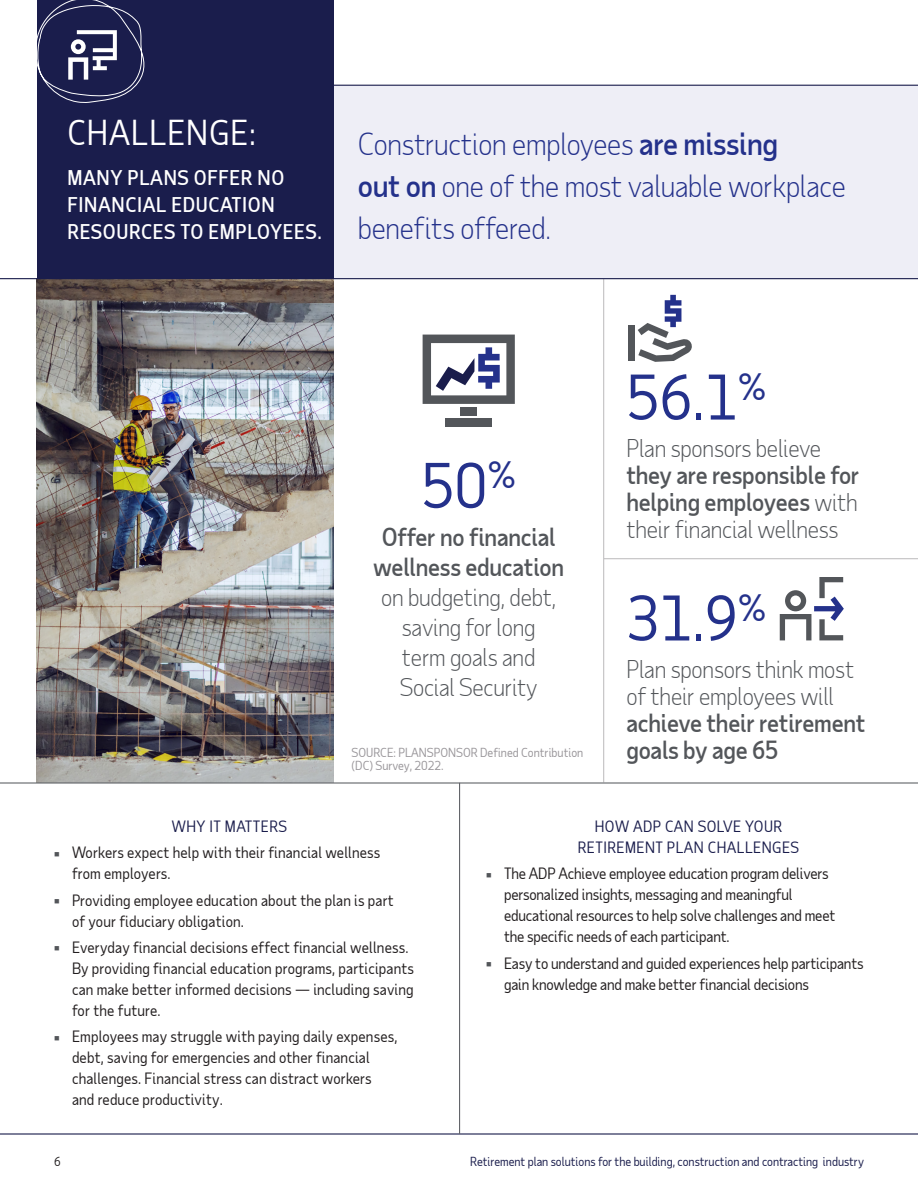
<style>
.page{position:relative;width:918px;height:1188px;background:#fff}
.page>*{position:absolute;margin:0;border:0;box-sizing:border-box;transform-origin:0 0}
._2019_-_Body_Copy{font:60px "Taub Sans";color:#24318b}
._2019_-_Body_Copy-2{font:33px "Taub Sans";letter-spacing:.03em;color:#fff}
._2019_-_Body_Copy-3{font:300 30px/42px "Taub Sans";letter-spacing:-.01em;color:#24318b}
._2019_-_Body_Copy-4{font:300 24px/27px "Taub Sans";letter-spacing:-.01em;color:#53565a}
._2019_-_Body_Copy-5{font:500 19.5px/27px "Taub Sans";letter-spacing:.03em;color:#fff}
.t1{font:15px/21px "Taub Sans";letter-spacing:.01em;color:#231f20}
.t2{font:15px/21px "Taub Sans";letter-spacing:-.01em;color:#231f20}
._2019_-_CTA_-_Copy{font:15px/21px "Taub Sans";letter-spacing:.03em;color:#1a1d4c;text-align:center}
.t3{font:12px "Taub Sans";color:#1a1d4c}
._2019_-_Source___Footer{font:12px/13.5px "Taub Sans";color:#99969a}
.t4{font:12px "Taub Sans";color:#231f20}
.s1{font-weight:500}
</style>
<div class="page">
<hr style="left:0;top:1133px;width:918px;height:2px;background:#1a1d4c">
<hr style="left:603px;top:279px;width:1px;height:503px;background:#bbb9bb">
<hr style="left:459px;top:783px;width:1px;height:351px;background:#63656a">
<img style="left:37px;top:279px;width:297px;height:503px">
<div style="left:333px;top:85px;width:585px;height:194px;background:#eeeef6"></div>
<hr style="left:0;top:278px;width:918px;height:1px;background:#1a1d4c">
<hr style="left:241px;top:85px;width:677px;height:1px;background:#1a1d4c">
<div style="left:37px;top:0;width:297px;height:279px;background:#1a1d4c"></div>
<hr style="left:0;top:782px;width:918px;height:2px;background:#63656a">
<hr style="left:604px;top:558px;width:314px;height:1px;background:#bbb9bb">
<div style="left:628px;top:325px;width:6px;height:36px;background:#53565a"></div>
<svg style="left:638px;top:295px;width:54px;height:67px"></svg>
<div style="left:461px;top:407px;width:16px;height:8px;background:#53565a"></div>
<div style="left:446px;top:418px;width:46px;height:9px;background:#53565a"></div>
<svg style="left:423px;top:335px;width:92px;height:69px"></svg>
<svg style="left:37px;top:0;width:108px;height:103px"></svg>
<svg style="left:780px;top:577px;width:64px;height:63px"></svg>
<p class="_2019_-_Body_Copy-2" style="left:68px;top:111px;width:190px">CHALLENGE:</p>
<p class="_2019_-_Body_Copy-5" style="left:68px;top:164px;width:256px">MANY PLANS OFFER NO<br>FINANCIAL EDUCATION<br>RESOURCES TO EMPLOYEES.</p>
<p class="_2019_-_Body_Copy-3" style="left:358px;top:122px;width:490px">Construction employees <span class="s1">are missing<br>out on</span> one of the most valuable workplace benefits offered.</p>
<p class="_2019_-_Body_Copy" style="left:421px;top:447px;width:96px">50<sup>%</sup></p>
<p class="_2019_-_Body_Copy-4" style="left:373px;top:521px;width:192px;line-height:30px;text-align:center"><span class="s1">Offer no financial wellness education </span>on budgeting, debt, saving for long<br>term goals and<br>Social Security</p>
<p class="_2019_-_Source___Footer" style="left:352px;top:745px;width:233px">SOURCE: PLANSPONSOR Defined Contribution (DC) Survey, 2022.</p>
<p class="_2019_-_Body_Copy" style="left:626px;top:359px;width:142px">56.1<sup>%</sup></p>
<p class="_2019_-_Body_Copy-4" style="left:626px;top:435px;width:235px">Plan sponsors believe <span class="s1">they are responsible for helping employees</span> with their financial wellness</p>
<p class="_2019_-_Body_Copy" style="left:626px;top:580px;width:142px">31.9<sup>%</sup></p>
<p class="_2019_-_Body_Copy-4" style="left:626px;top:655px;width:241px">Plan sponsors think most of their employees will <span class="s1">achieve their retirement goals by age 65</span></p>
<p class="_2019_-_CTA_-_Copy" style="left:172px;top:815px;width:117px">WHY IT MATTERS</p>
<p class="t1" style="left:72px;top:842px;width:310px">Workers expect help with their financial wellness from employers.</p>
<p class="t1" style="left:72px;top:889px;width:323px">Providing employee education about the plan is part of your fiduciary obligation.</p>
<p class="t1" style="left:72px;top:937px;width:344px">Everyday financial decisions effect financial wellness.<br>By providing financial education programs, participants can make better informed decisions — including saving for the future.</p>
<p class="t1" style="left:72px;top:1026px;width:327px">Employees may struggle with paying daily expenses, debt, saving for emergencies and other financial challenges. Financial stress can distract workers and reduce productivity.</p>
<p class="_2019_-_CTA_-_Copy" style="left:578px;top:815px;width:223px">HOW ADP CAN SOLVE YOUR<br>RETIREMENT PLAN CHALLENGES</p>
<p class="t2" style="left:504px;top:863px;width:333px">The ADP Achieve employee education program delivers personalized insights, messaging and meaningful educational resources to help solve challenges and meet the specific needs of each participant.</p>
<p class="t2" style="left:504px;top:952px;width:361px">Easy to understand and guided experiences help participants gain knowledge and make better financial decisions</p>
<p class="t4" style="left:54px;top:1154px;width:8px">6</p>
<p class="t3" style="left:470px;top:1154px;width:395px">Retirement plan solutions for the building, construction and contracting industry</p>
</div>
